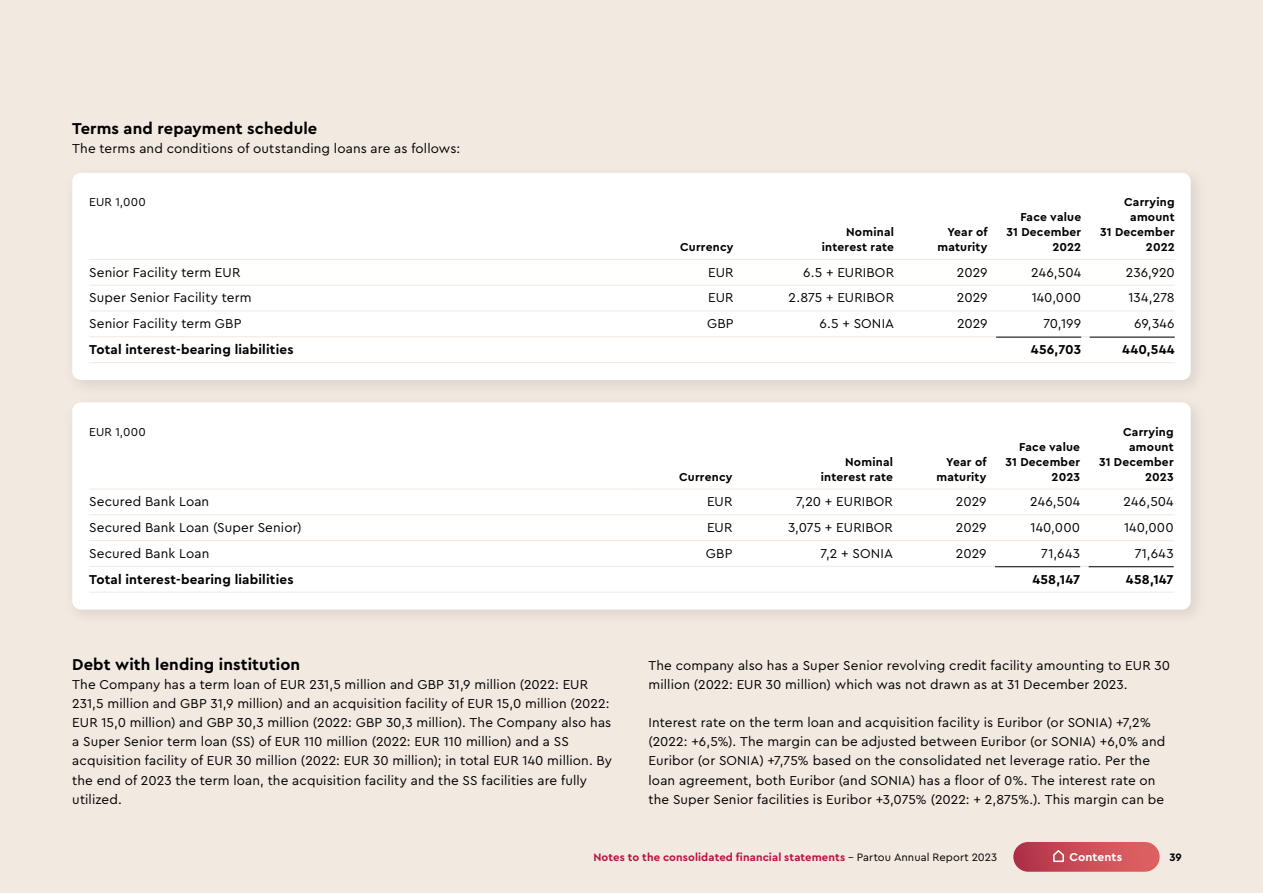
<style>
.page{position:relative;width:1263px;height:893px;background:#f2e9e1}
.page>*{position:absolute;margin:0;border:0;box-sizing:border-box;transform-origin:0 0}
.t1{font:700 16.5px "Cera Pro";letter-spacing:.005em;color:#000}
.t2{font:13.5px/19.2px "Cera Pro";letter-spacing:.01em;color:#000}
.t3{font:700 13.5px "Cera Pro";letter-spacing:.015em;color:#000}
.t4{font:700 12px/15px "Cera Pro";letter-spacing:.015em;color:#000;text-align:right}
.t5{font:12px "Cera Pro";letter-spacing:.015em;color:#000}
.t6{font:700 12px "Cera Pro";color:#fff}
.t7{font:700 11.25px "Cera Pro";letter-spacing:.01em;color:#b71545}
.t8{font:700 11.25px "Cera Pro";color:#000}
.s1{font-weight:400;color:#000}
</style>
<div class="page">
<div style="left:63px;top:163px;width:1146px;height:235px;background:#000;opacity:.1"></div>
<div style="left:72px;top:173px;width:1119px;height:207px;background:#fff;border-radius:9px"></div>
<svg style="left:89px;top:310px;width:1086px;height:28px"></svg>
<hr style="left:89px;top:311px;width:551px;height:1px;background:#f2e9e1">
<hr style="left:640px;top:311px;width:93px;height:1px;background:#f2e9e1">
<hr style="left:733px;top:311px;width:161px;height:1px;background:#f2e9e1">
<hr style="left:894px;top:311px;width:94px;height:1px;background:#f2e9e1">
<hr style="left:988px;top:311px;width:93px;height:1px;background:#f2e9e1">
<hr style="left:1081px;top:311px;width:94px;height:1px;background:#f2e9e1">
<hr style="left:640px;top:336px;width:93px;height:1px;background:#f2e9e1">
<hr style="left:733px;top:336px;width:161px;height:1px;background:#f2e9e1">
<hr style="left:894px;top:336px;width:94px;height:1px;background:#f2e9e1">
<hr style="left:988px;top:336px;width:93px;height:1px;background:#f2e9e1">
<hr style="left:1081px;top:336px;width:94px;height:1px;background:#f2e9e1">
<hr style="left:89px;top:259px;width:551px;height:1px;background:#f2e9e1">
<hr style="left:89px;top:285px;width:551px;height:1px;background:#f2e9e1">
<hr style="left:89px;top:336px;width:551px;height:1px;background:#f2e9e1">
<hr style="left:89px;top:362px;width:551px;height:1px;background:#f2e9e1">
<hr style="left:640px;top:362px;width:93px;height:1px;background:#f2e9e1">
<hr style="left:733px;top:362px;width:161px;height:1px;background:#f2e9e1">
<hr style="left:894px;top:362px;width:94px;height:1px;background:#f2e9e1">
<hr style="left:988px;top:362px;width:93px;height:1px;background:#f2e9e1">
<hr style="left:1081px;top:362px;width:94px;height:1px;background:#f2e9e1">
<hr style="left:640px;top:259px;width:93px;height:1px;background:#f2e9e1">
<hr style="left:733px;top:259px;width:161px;height:1px;background:#f2e9e1">
<hr style="left:894px;top:259px;width:94px;height:1px;background:#f2e9e1">
<hr style="left:988px;top:259px;width:93px;height:1px;background:#f2e9e1">
<hr style="left:1081px;top:259px;width:94px;height:1px;background:#f2e9e1">
<hr style="left:640px;top:285px;width:93px;height:1px;background:#f2e9e1">
<hr style="left:733px;top:285px;width:161px;height:1px;background:#f2e9e1">
<hr style="left:894px;top:285px;width:94px;height:1px;background:#f2e9e1">
<hr style="left:988px;top:285px;width:93px;height:1px;background:#f2e9e1">
<hr style="left:1081px;top:285px;width:94px;height:1px;background:#f2e9e1">
<hr style="left:996px;top:337px;width:85px;height:1px;background:#000">
<hr style="left:1090px;top:337px;width:85px;height:1px;background:#000">
<div style="left:63px;top:393px;width:1146px;height:235px;background:#eee5dd"></div>
<div style="left:72px;top:402px;width:1119px;height:208px;background:#fff;border-radius:9px"></div>
<svg style="left:89px;top:488px;width:1085px;height:104px"></svg>
<hr style="left:89px;top:540px;width:550px;height:1px;background:#f2e9e1">
<hr style="left:639px;top:540px;width:93px;height:1px;background:#f2e9e1">
<hr style="left:732px;top:540px;width:161px;height:1px;background:#f2e9e1">
<hr style="left:893px;top:540px;width:93px;height:1px;background:#f2e9e1">
<hr style="left:986px;top:540px;width:94px;height:1px;background:#f2e9e1">
<hr style="left:1080px;top:540px;width:94px;height:1px;background:#f2e9e1">
<hr style="left:639px;top:566px;width:93px;height:1px;background:#f2e9e1">
<hr style="left:732px;top:566px;width:161px;height:1px;background:#f2e9e1">
<hr style="left:893px;top:566px;width:93px;height:1px;background:#f2e9e1">
<hr style="left:986px;top:566px;width:94px;height:1px;background:#f2e9e1">
<hr style="left:1080px;top:566px;width:94px;height:1px;background:#f2e9e1">
<hr style="left:89px;top:489px;width:550px;height:1px;background:#f2e9e1">
<hr style="left:89px;top:514px;width:550px;height:1px;background:#f2e9e1">
<hr style="left:89px;top:566px;width:550px;height:1px;background:#f2e9e1">
<hr style="left:89px;top:592px;width:550px;height:1px;background:#f2e9e1">
<hr style="left:639px;top:592px;width:93px;height:1px;background:#f2e9e1">
<hr style="left:732px;top:592px;width:161px;height:1px;background:#f2e9e1">
<hr style="left:893px;top:592px;width:93px;height:1px;background:#f2e9e1">
<hr style="left:986px;top:592px;width:94px;height:1px;background:#f2e9e1">
<hr style="left:1080px;top:592px;width:94px;height:1px;background:#f2e9e1">
<hr style="left:639px;top:489px;width:93px;height:1px;background:#f2e9e1">
<hr style="left:732px;top:489px;width:161px;height:1px;background:#f2e9e1">
<hr style="left:893px;top:489px;width:93px;height:1px;background:#f2e9e1">
<hr style="left:986px;top:489px;width:94px;height:1px;background:#f2e9e1">
<hr style="left:1080px;top:489px;width:94px;height:1px;background:#f2e9e1">
<hr style="left:639px;top:514px;width:93px;height:1px;background:#f2e9e1">
<hr style="left:732px;top:514px;width:161px;height:1px;background:#f2e9e1">
<hr style="left:893px;top:514px;width:93px;height:1px;background:#f2e9e1">
<hr style="left:986px;top:514px;width:94px;height:1px;background:#f2e9e1">
<hr style="left:1080px;top:514px;width:94px;height:1px;background:#f2e9e1">
<hr style="left:995px;top:566px;width:85px;height:1px;background:#000">
<hr style="left:1089px;top:566px;width:85px;height:1px;background:#000">
<div style="left:1013px;top:842px;width:146px;height:30px;background:linear-gradient(to right,#b0334b,#e26563);border-radius:15px"></div>
<svg style="left:1052px;top:849px;width:13px;height:14px"></svg>
<p class="t1" style="left:72px;top:117px;width:247px">Terms and repayment schedule</p>
<p class="t2" style="left:72px;top:138px;width:389px">The terms and conditions of outstanding loans are as follows:</p>
<p class="t5" style="left:89px;top:194px;width:58px">EUR 1,000</p>
<p class="t4" style="left:680px;top:239px;width:55px">Currency</p>
<p class="t4" style="left:822px;top:224px;width:74px">Nominal interest rate</p>
<p class="t4" style="left:937px;top:224px;width:52px">Year of maturity</p>
<p class="t4" style="left:1006px;top:209px;width:76px">Face value<br>31 December<br>2022</p>
<p class="t4" style="left:1100px;top:194px;width:76px">Carrying amount<br>31 December<br>2022</p>
<p class="t2" style="left:89px;top:262px;width:153px">Senior Facility term EUR</p>
<p class="t2" style="left:708px;top:262px;width:27px">EUR</p>
<p class="t2" style="left:803px;top:262px;width:92px">6.5 + EURIBOR</p>
<p class="t2" style="left:957px;top:262px;width:32px">2029</p>
<p class="t2" style="left:1031px;top:262px;width:52px">246,504</p>
<p class="t2" style="left:1126px;top:262px;width:50px">236,920</p>
<p class="t2" style="left:89px;top:288px;width:164px">Super Senior Facility term</p>
<p class="t2" style="left:708px;top:288px;width:27px">EUR</p>
<p class="t2" style="left:789px;top:288px;width:107px">2.875 + EURIBOR</p>
<p class="t2" style="left:957px;top:288px;width:32px">2029</p>
<p class="t2" style="left:1032px;top:288px;width:51px">140,000</p>
<p class="t2" style="left:1128px;top:288px;width:48px">134,278</p>
<p class="t2" style="left:89px;top:313px;width:154px">Senior Facility term GBP</p>
<p class="t2" style="left:707px;top:313px;width:28px">GBP</p>
<p class="t2" style="left:819px;top:313px;width:76px">6.5 + SONIA</p>
<p class="t2" style="left:957px;top:313px;width:32px">2029</p>
<p class="t2" style="left:1043px;top:314px;width:39px">70,199</p>
<p class="t2" style="left:1134px;top:314px;width:42px">69,346</p>
<p class="t3" style="left:89px;top:341px;width:206px">Total interest-bearing liabilities</p>
<p class="t3" style="left:1031px;top:341px;width:52px">456,703</p>
<p class="t3" style="left:1122px;top:341px;width:54px">440,544</p>
<p class="t5" style="left:89px;top:423px;width:58px">EUR 1,000</p>
<p class="t4" style="left:679px;top:468px;width:55px">Currency</p>
<p class="t4" style="left:821px;top:453px;width:74px">Nominal interest rate</p>
<p class="t4" style="left:936px;top:453px;width:52px">Year of maturity</p>
<p class="t4" style="left:1005px;top:438px;width:76px">Face value<br>31 December<br>2023</p>
<p class="t4" style="left:1099px;top:423px;width:76px">Carrying amount<br>31 December<br>2023</p>
<p class="t2" style="left:89px;top:492px;width:121px">Secured Bank Loan</p>
<p class="t2" style="left:707px;top:492px;width:27px">EUR</p>
<p class="t2" style="left:796px;top:492px;width:98px">7,20 + EURIBOR</p>
<p class="t2" style="left:956px;top:492px;width:32px">2029</p>
<p class="t2" style="left:1030px;top:492px;width:52px">246,504</p>
<p class="t2" style="left:1123px;top:492px;width:52px">246,504</p>
<p class="t2" style="left:89px;top:517px;width:214px">Secured Bank Loan (Super Senior)</p>
<p class="t2" style="left:707px;top:517px;width:27px">EUR</p>
<p class="t2" style="left:788px;top:517px;width:106px">3,075 + EURIBOR</p>
<p class="t2" style="left:956px;top:517px;width:32px">2029</p>
<p class="t2" style="left:1030px;top:517px;width:51px">140,000</p>
<p class="t2" style="left:1124px;top:517px;width:51px">140,000</p>
<p class="t2" style="left:89px;top:543px;width:121px">Secured Bank Loan</p>
<p class="t2" style="left:706px;top:543px;width:28px">GBP</p>
<p class="t2" style="left:821px;top:543px;width:74px">7,2 + SONIA</p>
<p class="t2" style="left:956px;top:543px;width:32px">2029</p>
<p class="t2" style="left:1041px;top:543px;width:40px">71,643</p>
<p class="t2" style="left:1135px;top:543px;width:40px">71,643</p>
<p class="t3" style="left:89px;top:570px;width:206px">Total interest-bearing liabilities</p>
<p class="t3" style="left:1032px;top:570px;width:49px">458,147</p>
<p class="t3" style="left:1126px;top:570px;width:49px">458,147</p>
<p class="t1" style="left:72px;top:653px;width:229px">Debt with lending institution</p>
<p class="t2" style="left:72px;top:674px;width:541px">The Company has a term loan of EUR 231,5 million and GBP 31,9 million (2022: EUR 231,5 million and GBP 31,9 million) and an acquisition facility of EUR 15,0 million (2022:<br>EUR 15,0 million) and GBP 30,3 million (2022: GBP 30,3 million). The Company also has a Super Senior term loan (SS) of EUR 110 million (2022: EUR 110 million) and a SS acquisition facility of EUR 30 million (2022: EUR 30 million); in total EUR 140 million. By the end of 2023 the term loan, the acquisition facility and the SS facilities are fully utilized.</p>
<p class="t2" style="left:648px;top:655px;width:523px">The company also has a Super Senior revolving credit facility amounting to EUR 30 million (2022: EUR 30 million) which was not drawn as at 31 December 2023.</p>
<p class="t2" style="left:648px;top:712px;width:518px">Interest rate on the term loan and acquisition facility is Euribor (or SONIA) +7,2% (2022: +6,5%). The margin can be adjusted between Euribor (or SONIA) +6,0% and Euribor (or SONIA) +7,75% based on the consolidated net leverage ratio. Per the loan agreement, both Euribor (and SONIA) has a floor of 0%. The interest rate on the Super Senior facilities is Euribor +3,075% (2022: + 2,875%.). This margin can be</p>
<p class="t7" style="left:593px;top:850px;width:405px">Notes to the consolidated financial statements <span class="s1">- Partou Annual Report 2023</span></p>
<p class="t6" style="left:1069px;top:849px;width:54px">Contents</p>
<p class="t8" style="left:1169px;top:850px;width:14px">39</p>
</div>
